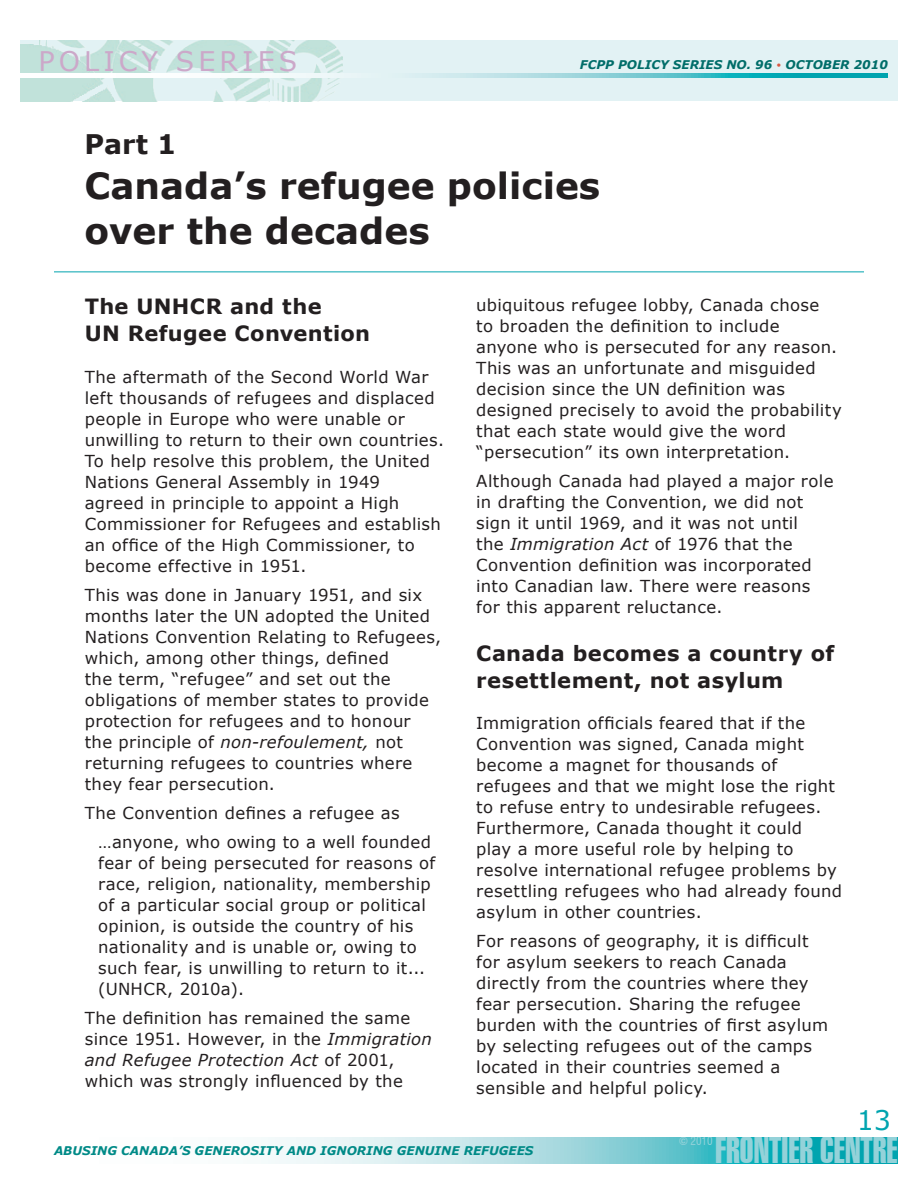
<style>
.page{position:relative;width:918px;height:1188px;background:#fff}
.page>*{position:absolute;margin:0;border:0;box-sizing:border-box;transform-origin:0 0}
.t1{font:36.6px "Swiss 911 BT Extra Compressed";color:#94d2d9}
.t2{font:700 36px/45px "Verdana";color:#231f20}
.t3{font:27px "Verdana";letter-spacing:.15em;color:#cca8c9}
.t4{font:700 27px "Verdana";color:#231f20}
.t5{font:27px "Verdana";color:#00a4af}
.t6{font:700 21px/27px "Verdana";letter-spacing:.015em;color:#231f20}
.t7{font:16.5px/21px "Verdana";letter-spacing:.02em;color:#231f20}
.t8{font:italic 700 12px "Verdana";color:#008a87}
.t9{font:italic 700 12px "Verdana";color:#006d69}
.t10{font:condensed 11.25px "Swiss 721 BT";color:#94d2d9}
.s1{font-weight:400;font-style:normal;font-size:9px;color:#d95842}
.s2{font-style:italic}
.s3{font-family:"Swiss 911 BT Extra Compressed";font-stretch:normal}
</style>
<div class="page">
<svg style="left:261px;top:1137px;width:636px;height:26px;background:#82d0d7"></svg>
<div style="left:20px;top:40px;width:877px;height:61px;background:#e2f2f4"></div>
<img style="left:270px;top:41px;width:73px;height:60px">
<img style="left:127px;top:40px;width:143px;height:61px">
<img style="left:20px;top:40px;width:107px;height:61px">
<svg style="left:20px;top:74px;width:868px;height:3px"></svg>
<hr style="left:54px;top:272px;width:810px;height:1px;background:#00a4af">
<h3 class="t3" style="left:39px;top:44px;width:260px">POLICY SERIES</h3>
<p class="t9" style="left:580px;top:57px;width:309px">FCPP POLICY SERIES NO. 96 <span class="s1">•</span> OCTOBER 2010</p>
<h3 class="t4" style="left:84px;top:127px;width:93px">Part 1</h3>
<h2 class="t2" style="left:84px;top:162px;width:517px">Canada’s refugee policies over the decades</h2>
<p class="t6" style="left:85px;top:292px;width:287px">The UNHCR and the<br>UN Refugee Convention</p>
<p class="t7" style="left:85px;top:366px;width:361px">The aftermath of the Second World War left thousands of refugees and displaced people in Europe who were unable or unwilling to return to their own countries.<br>To help resolve this problem, the United Nations General Assembly in 1949<br>agreed in principle to appoint a High Commissioner for Refugees and establish an office of the High Commissioner, to become effective in 1951.</p>
<p class="t7" style="left:85px;top:584px;width:358px">This was done in January 1951, and six months later the UN adopted the United Nations Convention Relating to Refugees, which, among other things, defined<br>the term, “refugee” and set out the obligations of member states to provide protection for refugees and to honour the principle of <span class="s2">non-refoulement,</span> not returning refugees to countries where they fear persecution.</p>
<p class="t7" style="left:98px;top:798px;width:334px;line-height:29.1px;text-indent:-13px">The Convention defines a refugee as …anyone, who owing to a well founded</p>
<p class="t7" style="left:98px;top:852px;width:338px">fear of being persecuted for reasons of race, religion, nationality, membership of a particular social group or political opinion, is outside the country of his nationality and is unable or, owing to such fear, is unwilling to return to it... (UNHCR, 2010a).</p>
<p class="t7" style="left:85px;top:1007px;width:349px">The definition has remained the same since 1951. However, in the <span class="s2">Immigration and Refugee Protection Act</span> of 2001, which was strongly influenced by the</p>
<p class="t7" style="left:476px;top:294px;width:367px">ubiquitous refugee lobby, Canada chose<br>to broaden the definition to include anyone who is persecuted for any reason.<br>This was an unfortunate and misguided decision since the UN definition was designed precisely to avoid the probability that each state would give the word “persecution” its own interpretation.</p>
<p class="t7" style="left:476px;top:470px;width:359px">Although Canada had played a major role in drafting the Convention, we did not sign it until 1969, and it was not until<br>the <span class="s2">Immigration Act</span> of 1976 that the Convention definition was incorporated into Canadian law. There were reasons for this apparent reluctance.</p>
<p class="t6" style="left:476px;top:639px;width:360px">Canada becomes a country of resettlement, not asylum</p>
<p class="t7" style="left:476px;top:712px;width:367px">Immigration officials feared that if the Convention was signed, Canada might become a magnet for thousands of refugees and that we might lose the right to refuse entry to undesirable refugees.<br>Furthermore, Canada thought it could<br>play a more useful role by helping to resolve international refugee problems by resettling refugees who had already found asylum in other countries.</p>
<p class="t7" style="left:476px;top:930px;width:353px">For reasons of geography, it is difficult for asylum seekers to reach Canada directly from the countries where they fear persecution. Sharing the refugee burden with the countries of first asylum by selecting refugees out of the camps located in their countries seemed a sensible and helpful policy.</p>
<h3 class="t5" style="left:857px;top:1103px;width:36px">13</h3>
<p class="t8" style="left:54px;top:1143px;width:481px">ABUSING CANADA’S GENEROSITY AND IGNORING GENUINE REFUGEES</p>
<p class="t10" style="left:679px;top:1134px;width:35px"><span class="s3">©</span> 2010</p>
<h1 class="t1" style="left:715px;top:1130px;width:184px">FRONTIER CENTRE</h1>
</div>
